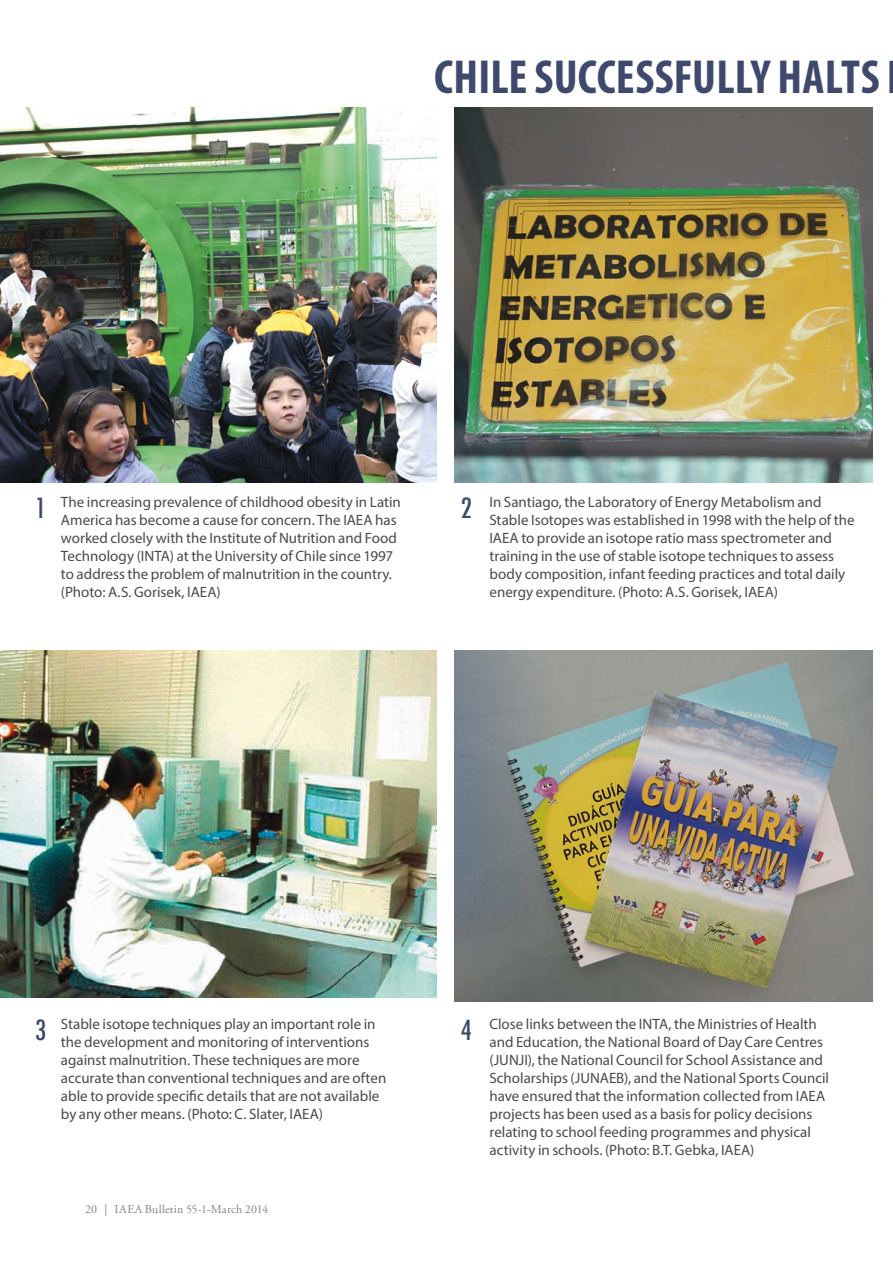
<style>
.page{position:relative;width:893px;height:1263px;background:#fff}
.page>*{position:absolute;margin:0;border:0;box-sizing:border-box;transform-origin:0 0}
.t1{font:700 condensed 48px "Myriad Pro";letter-spacing:.005em;color:#3f496e}
.t2{font:500 condensed 27px "Futura";color:#3f496e}
.t3{font:15px/18px "Myriad Pro";color:#4a4a49}
.t4{font:12px "Adobe Garamond Pro";letter-spacing:.015em;color:#858288}
</style>
<div class="page">
<img style="left:454px;top:651px;width:419px;height:351px">
<img style="left:0;top:107px;width:437px;height:376px">
<img style="left:0;top:651px;width:437px;height:347px">
<img style="left:454px;top:107px;width:419px;height:376px">
<h1 class="t1" style="left:434px;top:47px;width:447px">CHILE SUCCESSFULLY HALTS</h1>
<p class="t3" style="left:61px;top:493px;width:341px">The increasing prevalence of childhood obesity in Latin America has become a cause for concern. The IAEA has worked closely with the Institute of Nutrition and Food Technology (INTA) at the University of Chile since 1997 to address the problem of malnutrition in the country. (Photo: A.S. Gorisek, IAEA)</p>
<h2 class="t2" style="left:35px;top:491px;width:13px">1</h2>
<h2 class="t2" style="left:461px;top:491px;width:13px">2</h2>
<p class="t3" style="left:489px;top:493px;width:367px">In Santiago, the Laboratory of Energy Metabolism and Stable Isotopes was established in 1998 with the help of the IAEA to provide an isotope ratio mass spectrometer and training in the use of stable isotope techniques to assess body composition, infant feeding practices and total daily energy expenditure. (Photo: A.S. Gorisek, IAEA)</p>
<p class="t3" style="left:61px;top:1015px;width:327px">Stable isotope techniques play an important role in the development and monitoring of interventions against malnutrition. These techniques are more accurate than conventional techniques and are often able to provide specific details that are not available by any other means. (Photo: C. Slater, IAEA)</p>
<h2 class="t2" style="left:35px;top:1013px;width:13px">3</h2>
<h2 class="t2" style="left:461px;top:1013px;width:13px">4</h2>
<p class="t4" style="left:85px;top:1201px;width:185px">20 | IAEA Bulletin 55-1-March 2014</p>
<p class="t3" style="left:489px;top:1015px;width:341px">Close links between the INTA, the Ministries of Health and Education, the National Board of Day Care Centres (JUNJI), the National Council for School Assistance and Scholarships (JUNAEB), and the National Sports Council have ensured that the information collected from IAEA projects has been used as a basis for policy decisions relating to school feeding programmes and physical activity in schools. (Photo: B.T. Gebka, IAEA)</p>
</div>
